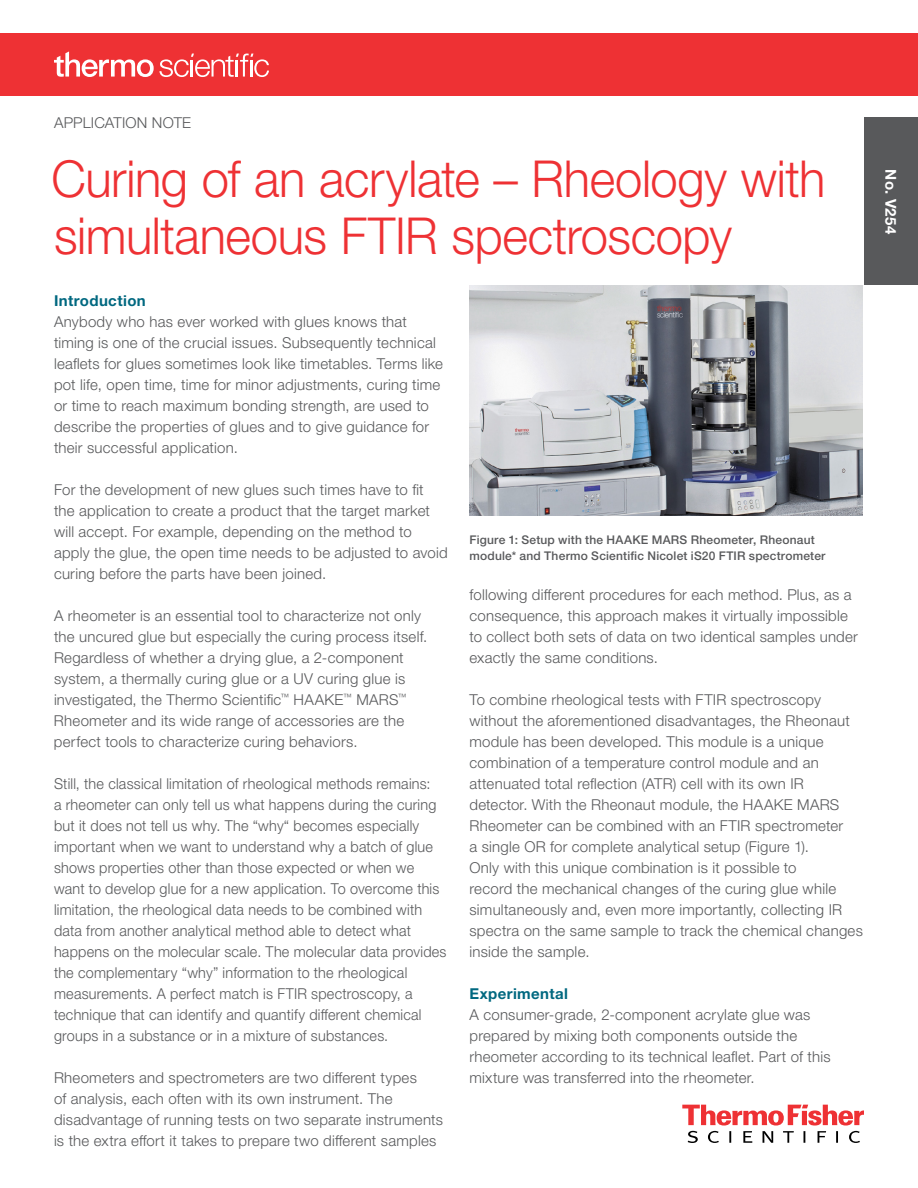
<style>
.page{position:relative;width:918px;height:1188px;background:#fff}
.page>*{position:absolute;margin:0;border:0;box-sizing:border-box;transform-origin:0 0}
.t1{font:300 51px/57px "Helvetica Neue LTW1 G";letter-spacing:-.01em;color:#ee3134;scale:.96 1}
.t2{font:300 15px/21px "Helvetica Neue LTW1 G";letter-spacing:.015em;color:#58595b}
.t3{font:300 15px/21px "Helvetica Neue LTW1 G";letter-spacing:.015em;color:#58595b;scale:.96 1}
.t4{font:700 15px "Helvetica Neue LTW1 G";letter-spacing:.025em;color:#006880}
.t5{font:700 15px "Helvetica Neue LTW1 G";color:#fff}
.t6{font:500 12px/15.8px "Helvetica Neue LTW1 G";letter-spacing:.015em;color:#58595b}
</style>
<div class="page">
<div style="left:864px;top:117px;width:54px;height:168px;background:#58595b"></div>
<div style="left:0;top:33px;width:918px;height:63px;background:#ee3134"></div>
<svg style="left:54px;top:51px;width:215px;height:26px"></svg>
<svg style="left:682px;top:1105px;width:182px;height:38px"></svg>
<img style="left:470px;top:285px;width:393px;height:231px">
<p class="t2" style="left:54px;top:112px;width:139px">APPLICATION NOTE</p>
<h1 class="t1" style="left:51px;top:150px;width:808px">Curing of an acrylate – Rheology with simultaneous FTIR spectroscopy</h1>
<p class="t4" style="left:54px;top:291px;width:93px">Introduction</p>
<p class="t2" style="left:54px;top:311px;width:390px">Anybody who has ever worked with glues knows that timing is one of the crucial issues. Subsequently technical leaflets for glues sometimes look like timetables. Terms like pot life, open time, time for minor adjustments, curing time or time to reach maximum bonding strength, are used to describe the properties of glues and to give guidance for their successful application.</p>
<p class="t2" style="left:54px;top:479px;width:395px">For the development of new glues such times have to fit the application to create a product that the target market will accept. For example, depending on the method to apply the glue, the open time needs to be adjusted to avoid curing before the parts have been joined.</p>
<p class="t2" style="left:54px;top:605px;width:375px">A rheometer is an essential tool to characterize not only the uncured glue but especially the curing process itself.<br>Regardless of whether a drying glue, a 2-component system, a thermally curing glue or a UV curing glue is investigated, the Thermo Scientific<sup>™</sup> HAAKE<sup>™</sup> MARS<sup>™ </sup>Rheometer and its wide range of accessories are the perfect tools to characterize curing behaviors.</p>
<p class="t3" style="left:54px;top:773px;width:410px">Still, the classical limitation of rheological methods remains:<br>a rheometer can only tell us what happens during the curing but it does not tell us why. The “why“ becomes especially important when we want to understand why a batch of glue shows properties other than those expected or when we want to develop glue for a new application. To overcome this limitation, the rheological data needs to be combined with data from another analytical method able to detect what happens on the molecular scale. The molecular data provides the complementary “why” information to the rheological measurements. A perfect match is FTIR spectroscopy, a technique that can identify and quantify different chemical groups in a substance or in a mixture of substances.</p>
<p class="t2" style="left:54px;top:1067px;width:391px">Rheometers and spectrometers are two different types<br>of analysis, each often with its own instrument. The disadvantage of running tests on two separate instruments is the extra effort it takes to prepare two different samples</p>
<p class="t6" style="left:470px;top:532px;width:358px">Figure 1: Setup with the HAAKE MARS Rheometer, Rheonaut module* and Thermo Scientific Nicolet iS20 FTIR spectrometer</p>
<p class="t2" style="left:470px;top:584px;width:390px">following different procedures for each method. Plus, as a consequence, this approach makes it virtually impossible to collect both sets of data on two identical samples under exactly the same conditions.</p>
<p class="t2" style="left:470px;top:689px;width:395px">To combine rheological tests with FTIR spectroscopy without the aforementioned disadvantages, the Rheonaut module has been developed. This module is a unique combination of a temperature control module and an attenuated total reflection (ATR) cell with its own IR detector. With the Rheonaut module, the HAAKE MARS Rheometer can be combined with an FTIR spectrometer<br>a single OR for complete analytical setup (Figure 1).<br>Only with this unique combination is it possible to<br>record the mechanical changes of the curing glue while simultaneously and, even more importantly, collecting IR spectra on the same sample to track the chemical changes inside the sample.</p>
<p class="t4" style="left:470px;top:984px;width:100px">Experimental</p>
<p class="t2" style="left:470px;top:1004px;width:363px">A consumer-grade, 2-component acrylate glue was prepared by mixing both components outside the rheometer according to its technical leaflet. Part of this mixture was transferred into the rheometer.</p>
<p class="t5" style="left:900px;top:169px;width:66px;rotate:90deg">No. V254</p>
</div>
